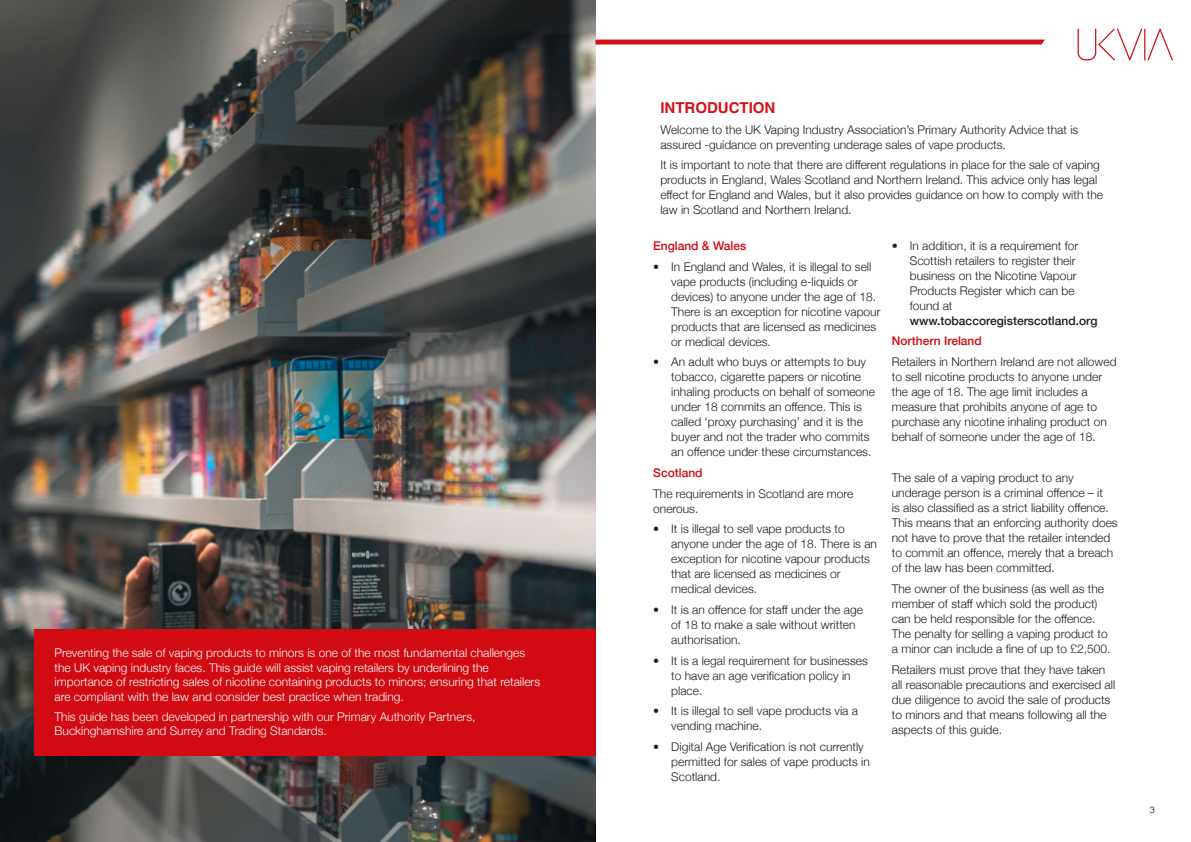
<style>
.page{position:relative;width:1191px;height:842px;background:#fff}
.page>*{position:absolute;margin:0;border:0;box-sizing:border-box;transform-origin:0 0}
.t1{font:700 15px "Helvetica";color:#d31216}
.t2{font:300 12px/15px "Helvetica Neue";color:#1e1e1c}
.t3{font:300 12px/14.4px "Helvetica Neue";color:#fff}
.t4{font:500 12px "Helvetica Neue";color:#d20a11}
.t5{font:500 12px "Helvetica Neue";color:#1e1e1c}
.t6{font:300 9px "Helvetica";color:#000}
</style>
<div class="page">
<img style="left:0;top:0;width:595px;height:842px">
<div style="left:34px;top:629px;width:561px;height:126px;background:#d20a11"></div>
<svg style="left:1077px;top:29px;width:95px;height:31px"></svg>
<svg style="left:592px;top:40px;width:453px;height:5px;background:#d7292d"></svg>
<p class="t3" style="left:55px;top:645px;width:487px">Preventing the sale of vaping products to minors is one of the most fundamental challenges the UK vaping industry faces. This guide will assist vaping retailers by underlining the importance of restricting sales of nicotine containing products to minors; ensuring that retailers are compliant with the law and consider best practice when trading.</p>
<p class="t3" style="left:55px;top:708px;width:422px">This guide has been developed in partnership with our Primary Authority Partners,<br>Buckinghamshire and Surrey and Trading Standards.</p>
<p class="t1" style="left:660px;top:99px;width:116px">INTRODUCTION</p>
<p class="t2" style="left:660px;top:121px;width:419px">Welcome to the UK Vaping Industry Association’s Primary Authority Advice that is assured -guidance on preventing underage sales of vape products.</p>
<p class="t2" style="left:660px;top:157px;width:444px">It is important to note that there are different regulations in place for the sale of vaping products in England, Wales Scotland and Northern Ireland. This advice only has legal effect for England and Wales, but it also provides guidance on how to comply with the law in Scotland and Northern Ireland.</p>
<p class="t4" style="left:653px;top:236px;width:95px">England &amp; Wales</p>
<p class="t2" style="left:671px;top:258px;width:211px;text-indent:-18px">• In England and Wales, it is illegal to sell vape products (including e-liquids or devices) to anyone under the age of 18.<br>There is an exception for nicotine vapour products that are licensed as medicines or medical devices.</p>
<p class="t2" style="left:671px;top:353px;width:205px;text-indent:-18px">• An adult who buys or attempts to buy tobacco, cigarette papers or nicotine inhaling products on behalf of someone under 18 commits an offence. This is called ‘proxy purchasing’ and it is the buyer and not the trader who commits an offence under these circumstances.</p>
<p class="t4" style="left:653px;top:463px;width:51px">Scotland</p>
<p class="t2" style="left:653px;top:485px;width:202px">The requirements in Scotland are more onerous.</p>
<p class="t2" style="left:671px;top:520px;width:207px;text-indent:-18px">• It is illegal to sell vape products to anyone under the age of 18. There is an exception for nicotine vapour products that are licensed as medicines or medical devices.</p>
<p class="t2" style="left:671px;top:601px;width:193px;text-indent:-18px">• It is an offence for staff under the age of 18 to make a sale without written authorisation.</p>
<p class="t2" style="left:671px;top:652px;width:198px;text-indent:-18px">• It is a legal requirement for businesses to have an age verification policy in place.</p>
<p class="t2" style="left:671px;top:702px;width:188px;text-indent:-18px">• It is illegal to sell vape products via a vending machine.</p>
<p class="t2" style="left:671px;top:738px;width:200px;text-indent:-18px">• Digital Age Verification is not currently permitted for sales of vape products in<br>Scotland.</p>
<p class="t2" style="left:909px;top:237px;width:170px;text-indent:-18px">• In addition, it is a requirement for<br>Scottish retailers to register their business on the Nicotine Vapour<br>Products Register which can be found at</p>
<p class="t5" style="left:909px;top:311px;width:189px">www.tobaccoregisterscotland.org</p>
<p class="t4" style="left:891px;top:331px;width:92px">Northern Ireland</p>
<p class="t2" style="left:891px;top:353px;width:226px">Retailers in Northern Ireland are not allowed to sell nicotine products to anyone under the age of 18. The age limit includes a measure that prohibits anyone of age to purchase any nicotine inhaling product on behalf of someone under the age of 18.</p>
<p class="t2" style="left:891px;top:470px;width:227px">The sale of a vaping product to any underage person is a criminal offence – it<br>is also classified as a strict liability offence.<br>This means that an enforcing authority does not have to prove that the retailer intended to commit an offence, merely that a breach of the law has been committed.</p>
<p class="t2" style="left:891px;top:580px;width:220px">The owner of the business (as well as the member of staff which sold the product) can be held responsible for the offence.<br>The penalty for selling a vaping product to a minor can include a fine of up to £2,500.</p>
<p class="t2" style="left:891px;top:661px;width:225px">Retailers must prove that they have taken all reasonable precautions and exercised all due diligence to avoid the sale of products to minors and that means following all the aspects of this guide.</p>
<p class="t6" style="left:1150px;top:802px;width:7px">3</p>
</div>
